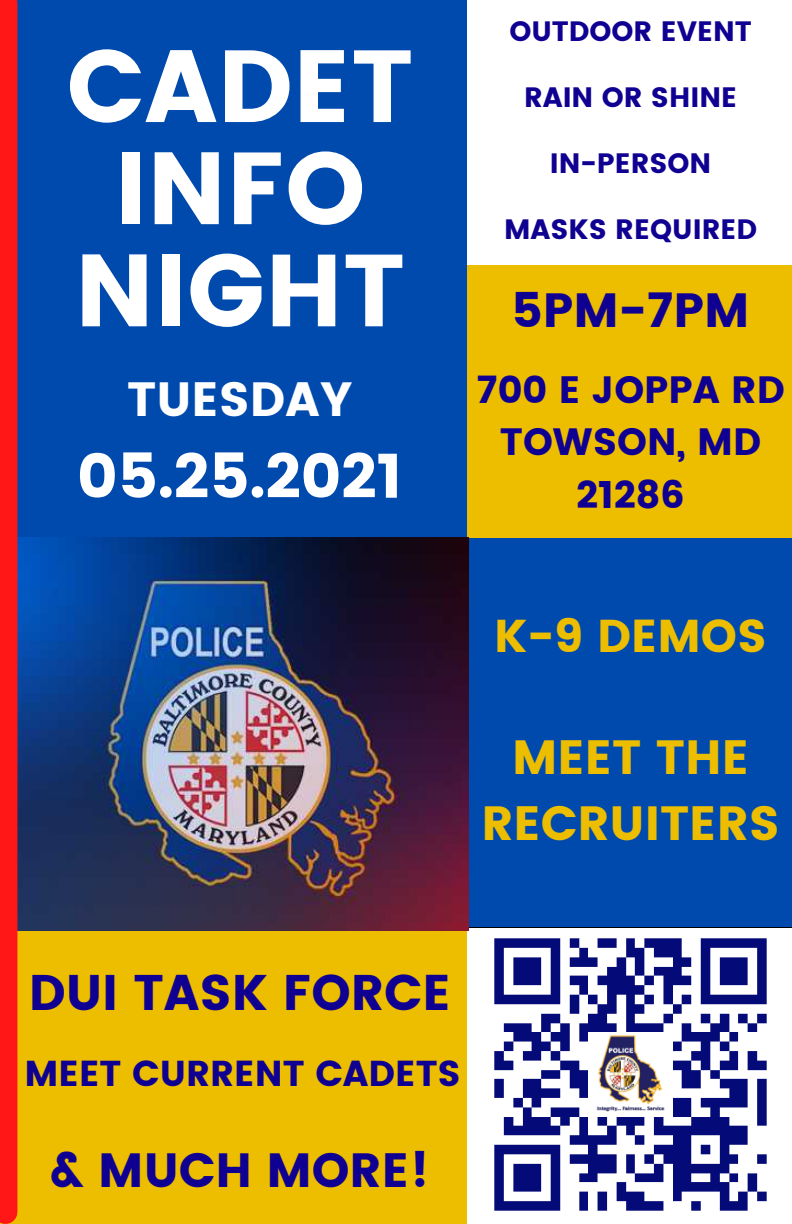
<style>
.page{position:relative;width:792px;height:1224px;background:#fff}
.page>*{position:absolute;margin:0;border:0;box-sizing:border-box;transform-origin:0 0}
.t1{font:102.2px "Poppins";color:#fff}
.t2{font:62px "Poppins";color:#fff}
.t3{font:50px "Poppins";color:#100092}
.t4{font:48px "Poppins";color:#100092}
.t5{font:48px/66px "Poppins";color:#edbe00;text-align:center}
.t6{font:48px "Poppins";color:#fff}
.t7{font:46px "Poppins";color:#edbe00}
.t8{font:38px "Poppins";color:#100092}
.t9{font:36px "Poppins";color:#100092}
.t10{font:28px "Poppins";color:#100092}
</style>
<div class="page">
<div style="left:0;top:0;width:468px;height:539px;background:#004aad"></div>
<div style="left:0;top:928px;width:468px;height:296px;background:#edbe00"></div>
<div style="left:468px;top:265px;width:324px;height:274px;background:#edbe00"></div>
<div style="left:468px;top:538px;width:324px;height:388px;background:#004aad"></div>
<img style="left:17px;top:538px;width:452px;height:393px">
<img style="left:494px;top:938px;width:273px;height:273px">
<div style="left:0;top:3px;width:17px;height:1209px;background:#ff1616"></div>
<p class="t1" style="left:67px;top:27px;width:348px">CADET</p>
<p class="t1" style="left:114px;top:129px;width:253px">INFO</p>
<p class="t1" style="left:75px;top:231px;width:332px">NIGHT</p>
<p class="t6" style="left:127px;top:371px;width:227px">TUESDAY</p>
<p class="t2" style="left:77px;top:440px;width:327px">05.25.2021</p>
<p class="t10" style="left:509px;top:15px;width:244px">OUTDOOR EVENT</p>
<p class="t10" style="left:524px;top:81px;width:215px">RAIN OR SHINE</p>
<p class="t10" style="left:550px;top:147px;width:163px">IN-PERSON</p>
<p class="t10" style="left:504px;top:213px;width:254px">MASKS REQUIRED</p>
<p class="t4" style="left:512px;top:282px;width:239px">5PM-7PM</p>
<p class="t8" style="left:476px;top:367px;width:310px">700 E JOPPA RD</p>
<p class="t8" style="left:500px;top:420px;width:263px">TOWSON, MD</p>
<p class="t8" style="left:577px;top:472px;width:110px">21286</p>
<p class="t7" style="left:494px;top:610px;width:274px">K-9 DEMOS</p>
<p class="t5" style="left:481px;top:724px;width:300px">MEET THE<br>RECRUITERS</p>
<p class="t3" style="left:29px;top:964px;width:424px">DUI TASK FORCE</p>
<p class="t9" style="left:25px;top:1052px;width:438px">MEET CURRENT CADETS</p>
<p class="t4" style="left:50px;top:1142px;width:381px">&amp; MUCH MORE!</p>
</div>
